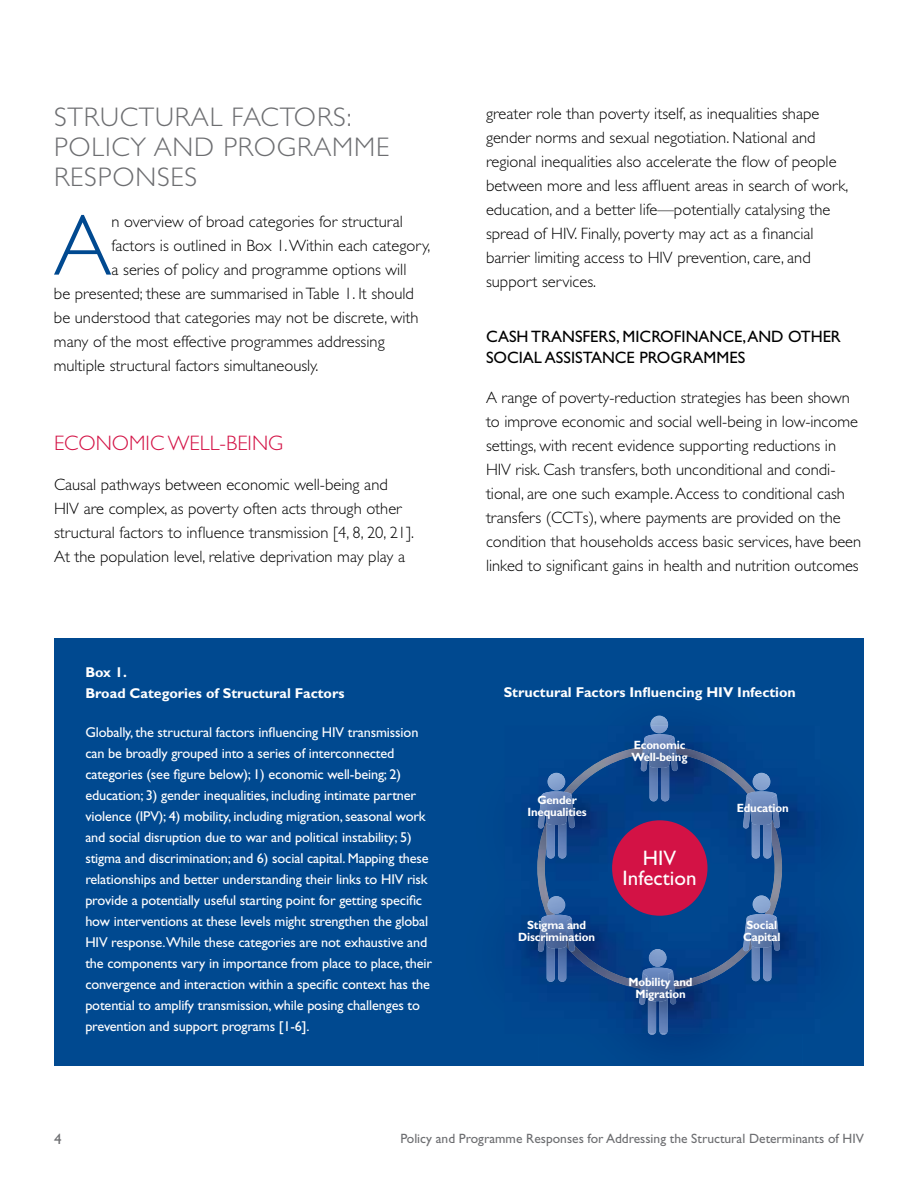
<style>
.page{position:relative;width:918px;height:1188px;background:#fff}
.page>*{position:absolute;margin:0;border:0;box-sizing:border-box;transform-origin:0 0}
.t1{font:300 86.85px "Gill Sans Std";color:#004990}
.t2{font:300 27px/30px "Gill Sans Std";letter-spacing:.03em;color:#6d6e71}
.t3{font:300 21px "Gill Sans Std";color:#d31245}
.t4{font:21px/19.5px "Gill Sans";color:#fff;text-align:center}
.t5{font:300 16.5px/24px "Gill Sans Std";color:#000}
.t6{font:16.5px/21px "Gill Sans Std";color:#000}
.t7{font:15px "Gill Sans Std";color:#6d6e71}
.t8{font:14.25px/21px "Gill Sans Std";letter-spacing:-.01em;color:#fff}
.t9{font:700 14.25px/21px "Gill Sans Std";color:#fff}
.t10{font:13.5px "Gill Sans Std";color:#6d6e71}
.t11{font:700 12px/12px "Gill Sans";letter-spacing:-.015em;color:#fff;text-align:center;scale:.95 1}
</style>
<div class="page">
<div style="left:54px;top:638px;width:810px;height:428px;background:#004990"></div>
<img style="left:650px;top:716px;width:18px;height:10px">
<svg style="left:649px;top:1034px;width:18px;height:1px"></svg>
<img style="left:517px;top:726px;width:301px;height:307px">
<img style="left:537px;top:747px;width:245px;height:243px">
<img style="left:641px;top:737px;width:8px;height:34px">
<img style="left:670px;top:736px;width:8px;height:35px">
<img style="left:649px;top:768px;width:9px;height:34px">
<img style="left:661px;top:768px;width:8px;height:34px">
<img style="left:644px;top:734px;width:31px;height:34px">
<img style="left:639px;top:971px;width:8px;height:34px">
<img style="left:668px;top:969px;width:8px;height:36px">
<img style="left:649px;top:949px;width:18px;height:18px;border-radius:9px">
<img style="left:648px;top:1001px;width:8px;height:33px">
<img style="left:659px;top:1001px;width:9px;height:33px">
<img style="left:642px;top:968px;width:31px;height:33px">
<img style="left:743px;top:795px;width:8px;height:34px">
<img style="left:772px;top:793px;width:8px;height:35px">
<img style="left:753px;top:773px;width:17px;height:18px;border-radius:9px">
<img style="left:752px;top:825px;width:8px;height:34px">
<img style="left:763px;top:825px;width:9px;height:34px">
<img style="left:746px;top:791px;width:31px;height:34px">
<img style="left:743px;top:917px;width:8px;height:34px">
<img style="left:772px;top:916px;width:8px;height:35px">
<img style="left:753px;top:895px;width:17px;height:18px">
<img style="left:752px;top:948px;width:8px;height:33px">
<img style="left:763px;top:948px;width:9px;height:33px">
<img style="left:746px;top:914px;width:31px;height:34px">
<img style="left:538px;top:795px;width:8px;height:34px">
<img style="left:567px;top:793px;width:8px;height:35px">
<img style="left:548px;top:773px;width:17px;height:18px;border-radius:9px">
<img style="left:547px;top:825px;width:8px;height:34px">
<img style="left:558px;top:825px;width:8px;height:34px">
<img style="left:541px;top:791px;width:31px;height:34px">
<img style="left:538px;top:918px;width:8px;height:34px">
<img style="left:567px;top:916px;width:8px;height:36px">
<img style="left:548px;top:896px;width:17px;height:18px">
<img style="left:547px;top:948px;width:8px;height:34px">
<img style="left:558px;top:948px;width:8px;height:34px">
<img style="left:541px;top:915px;width:31px;height:33px">
<div style="left:612px;top:820px;width:96px;height:96px;background:#d31245;border-radius:50%"></div>
<p class="t2" style="left:54px;top:103px;width:337px">STRUCTURAL FACTORS:<br>POLICY AND PROGRAMME<br>RESPONSES</p>
<p class="t1" style="left:54px;top:197px;width:59px">A</p>
<p class="t5" style="left:112px;top:209px;width:293px">n overview of broad categories for structural</p>
<p class="t5" style="left:112px;top:233px;width:320px">factors is outlined in Box 1. Within each category,</p>
<p class="t5" style="left:112px;top:257px;width:296px">a series of policy and programme options will</p>
<p class="t5" style="left:54px;top:281px;width:362px">be presented; these are summarised in Table 1. It should</p>
<p class="t5" style="left:54px;top:305px;width:366px">be understood that categories may not be discrete, with</p>
<p class="t5" style="left:54px;top:329px;width:332px">many of the most effective programmes addressing</p>
<p class="t5" style="left:54px;top:353px;width:266px">multiple structural factors simultaneously.</p>
<p class="t3" style="left:54px;top:431px;width:231px">ECONOMIC WELL-BEING</p>
<p class="t5" style="left:54px;top:472px;width:362px">Causal pathways between economic well-being and HIV are complex, as poverty often acts through other structural factors to influence transmission [4, 8, 20, 21].<br>At the population level, relative deprivation may play a</p>
<p class="t9" style="left:85px;top:662px;width:261px">Box 1.<br>Broad Categories of Structural Factors</p>
<p class="t8" style="left:85px;top:722px;width:348px">Globally, the structural factors influencing HIV transmission can be broadly grouped into a series of interconnected categories (see figure below); 1) economic well-being; 2) education; 3) gender inequalities, including intimate partner violence (IPV); 4) mobility, including migration, seasonal work and social disruption due to war and political instability; 5) stigma and discrimination; and 6) social capital. Mapping these relationships and better understanding their links to HIV risk provide a potentially useful starting point for getting specific how interventions at these levels might strengthen the global HIV response.While these categories are not exhaustive and the components vary in importance from place to place, their convergence and interaction within a specific context has the potential to amplify transmission, while posing challenges to prevention and support programs [1-6].</p>
<p class="t5" style="left:486px;top:102px;width:364px">greater role than poverty itself, as inequalities shape gender norms and sexual negotiation. National and regional inequalities also accelerate the flow of people between more and less affluent areas in search of work, education, and a better life—potentially catalysing the spread of HIV. Finally, poverty may act as a financial barrier limiting access to HIV prevention, care, and support services.</p>
<p class="t6" style="left:486px;top:326px;width:356px">CASH TRANSFERS, MICROFINANCE, AND OTHER<br>SOCIAL ASSISTANCE PROGRAMMES</p>
<p class="t5" style="left:486px;top:386px;width:377px">A range of poverty-reduction strategies has been shown to improve economic and social well-being in low-income settings, with recent evidence supporting reductions in HIV risk. Cash transfers, both unconditional and condi&shy;tional, are one such example. Access to conditional cash transfers (CCTs), where payments are provided on the condition that households access basic services, have been linked to significant gains in health and nutrition outcomes</p>
<p class="t9" style="left:504px;top:682px;width:294px">Structural Factors Influencing HIV Infection</p>
<p class="t11" style="left:527px;top:794px;width:64px">Gender<br>Inequalities</p>
<p class="t11" style="left:518px;top:920px;width:82px">Stigma and<br>Discrimination</p>
<p class="t11" style="left:632px;top:740px;width:60px;text-align:left">Economic<br>Well-being</p>
<p class="t4" style="left:623px;top:849px;width:75px">HIV<br>Infection</p>
<p class="t11" style="left:629px;top:976px;width:69px">Mobility and<br>Migration</p>
<p class="t11" style="left:737px;top:802px;width:56px">Education</p>
<p class="t11" style="left:743px;top:919px;width:41px;text-align:left">Social<br>Capital</p>
<p class="t7" style="left:54px;top:1131px;width:9px">4</p>
<p class="t10" style="left:400px;top:1131px;width:465px">Policy and Programme Responses for Addressing the Structural Determinants of HIV</p>
</div>
